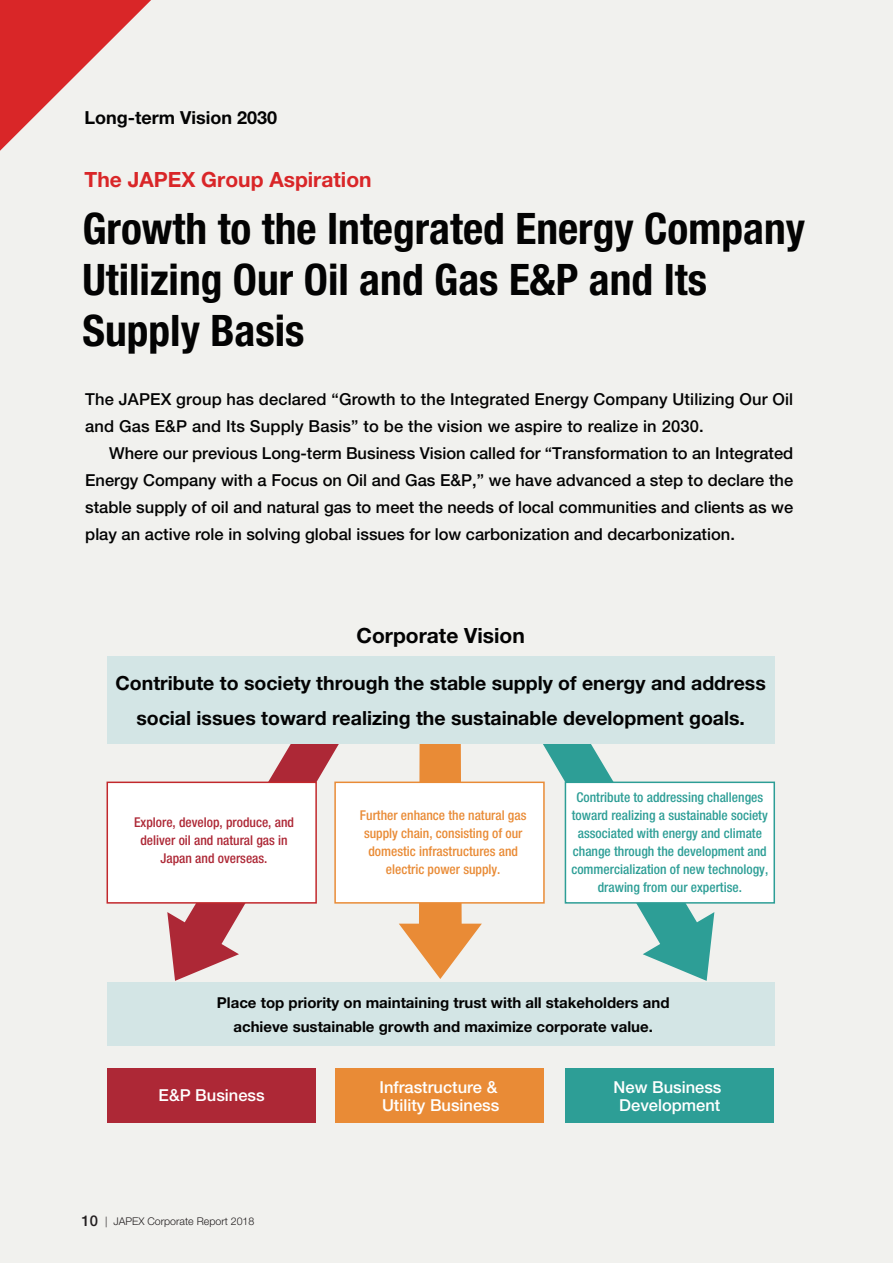
<style>
.page{position:relative;width:893px;height:1263px;background:#f1f1ee}
.page>*{position:absolute;margin:0;border:0;box-sizing:border-box;transform-origin:0 0}
.t1{font:700 condensed 43.5px/51px "Helvetica Neue LT Std";color:#030303}
.t2{font:700 21px "Helvetica Neue LT Std";color:#d92628}
.t3{font:700 21px "Helvetica Neue LT Std";color:#030303}
.t4{font:700 19.5px/34.5px "Helvetica Neue LT Std";color:#030303;text-align:center}
.t5{font:700 18px "Helvetica Neue LT Std";color:#030303}
.t6{font:500 16.5px/27px "Helvetica Neue LT Std";letter-spacing:.01em;color:#030303}
.t7{font:500 16.5px/18px "Helvetica Neue LT Std";color:#fff}
.t8{font:700 15px/24px "Helvetica Neue LT Std";color:#030303;text-align:center}
.t9{font:500 condensed 13.5px/18px "Helvetica Neue LT Std";color:#2d9e96;text-align:center}
.t10{font:500 condensed 13.5px/18px "Helvetica Neue LT Std";color:#e98b36;text-align:center}
.t11{font:500 condensed 13.5px/18px "Helvetica Neue LT Std";color:#ad2836;text-align:center}
.t12{font:300 10.65px "Helvetica Neue LT Std";color:#231f20}
.s1{font-weight:500;font-size:14.85px}
</style>
<div class="page">
<svg style="left:399px;top:744px;width:83px;height:235px"></svg>
<svg style="left:543px;top:744px;width:171px;height:237px"></svg>
<svg style="left:167px;top:744px;width:172px;height:237px"></svg>
<div style="left:107px;top:656px;width:667px;height:88px;background:#d3e5e5"></div>
<div style="left:107px;top:982px;width:667px;height:63px;background:#d3e5e5"></div>
<div style="left:107px;top:782px;width:209px;height:121px;background:#fff"></div>
<div style="left:107px;top:781px;width:210px;height:123px;border:2px solid #c2282c"></div>
<div style="left:565px;top:1068px;width:209px;height:54px;background:#2d9e96"></div>
<svg style="left:0;top:0;width:151px;height:151px"></svg>
<div style="left:335px;top:782px;width:209px;height:121px;background:#fff"></div>
<div style="left:334px;top:781px;width:211px;height:123px;border:2px solid #e98b36"></div>
<div style="left:565px;top:782px;width:209px;height:121px;background:#fff"></div>
<div style="left:565px;top:781px;width:210px;height:123px;border:2px solid #2d9e96"></div>
<div style="left:107px;top:1068px;width:209px;height:54px;background:#ad2836"></div>
<div style="left:335px;top:1068px;width:209px;height:54px;background:#e98b36"></div>
<p class="t5" style="left:84px;top:107px;width:194px">Long-term Vision 2030</p>
<p class="t2" style="left:85px;top:166px;width:288px">The JAPEX Group Aspiration</p>
<h1 class="t1" style="left:82px;top:203px;width:724px">Growth to the Integrated Energy Company<br>Utilizing Our Oil and Gas E&amp;P and Its<br>Supply Basis</h1>
<p class="t6" style="left:85px;top:385px;width:709px">The JAPEX group has declared “Growth to the Integrated Energy Company Utilizing Our Oil and Gas E&amp;P and Its Supply Basis” to be the vision we aspire to realize in 2030.</p>
<p class="t6" style="left:85px;top:439px;width:709px;text-align:justify;text-indent:24px">Where our previous Long-term Business Vision called for “Transformation to an Integrated Energy Company with a Focus on Oil and Gas E&amp;P,” we have advanced a step to declare the stable supply of oil and natural gas to meet the needs of local communities and clients as we play an active role in solving global issues for low carbonization and decarbonization.</p>
<p class="t3" style="left:356px;top:623px;width:170px">Corporate Vision</p>
<p class="t4" style="left:115px;top:666px;width:652px">Contribute to society through the stable supply of energy and address social issues toward realizing the sustainable development goals.</p>
<p class="t11" style="left:134px;top:813px;width:161px">Explore, develop, produce, and deliver oil and natural gas in<br>Japan and overseas.</p>
<p class="t10" style="left:360px;top:806px;width:168px">Further enhance the natural gas supply chain, consisting of our domestic infrastructures and electric power supply.</p>
<p class="t9" style="left:571px;top:788px;width:198px">Contribute to addressing challenges toward realizing a sustainable society associated with energy and climate change through the development and commercialization of new technology, drawing from our expertise.</p>
<p class="t8" style="left:217px;top:990px;width:454px">Place top priority on maintaining trust with all stakeholders and achieve sustainable growth and maximize corporate value.</p>
<p class="t7" style="left:159px;top:1086px;width:108px">E&amp;P Business</p>
<p class="t7" style="left:379px;top:1078px;width:121px">Infrastructure &amp;<br>Utility Business</p>
<p class="t7" style="left:614px;top:1078px;width:109px;text-align:center">New Business<br>Development</p>
<p class="t12" style="left:81px;top:1215px;width:174px"><span class="s1">10</span> | JAPEX Corporate Report 2018</p>
</div>
